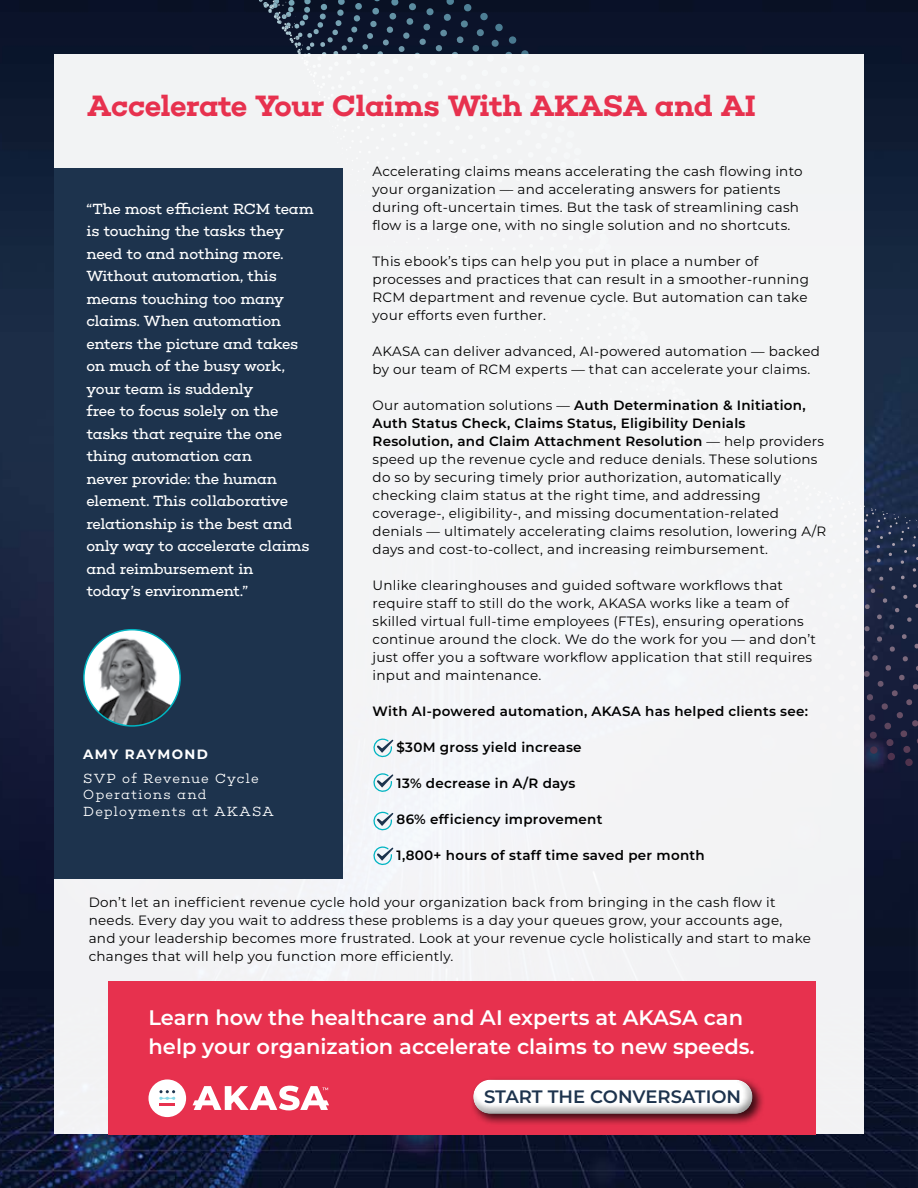
<style>
.page{position:relative;width:918px;height:1188px;background:#fff}
.page>*{position:absolute;margin:0;border:0;box-sizing:border-box;transform-origin:0 0}
.t1{font:600 30px "Choplin";letter-spacing:-.02em;color:#e7314e}
.t2{font:600 21px/28.8px "Montserrat";color:#fff}
.t3{font:600 18px "Montserrat";color:#1d334d}
.t4{font:15px/22.5px "Choplin";letter-spacing:-.02em;color:#fff}
.t5{font:13.5px/18px "Montserrat";letter-spacing:.02em;color:#000}
.t6{font:600 13.5px "Montserrat";letter-spacing:.02em;color:#000}
.t7{font:300 13.5px/16.5px "Choplin";letter-spacing:.08em;color:#fff}
.t8{font:700 13.5px "Montserrat";letter-spacing:.1em;color:#fff}
.s1{font-weight:600}
</style>
<div class="page">
<img style="left:0;top:0;width:918px;height:1188px">
<svg style="left:242px;top:0;width:37px;height:54px;background:#131d33"></svg>
<svg style="left:279px;top:0;width:441px;height:54px;background:#121d33"></svg>
<div style="left:54px;top:54px;width:810px;height:1080px;background:#f3f4f5"></div>
<div style="left:108px;top:981px;width:708px;height:154px;background:#e7314e"></div>
<div style="left:54px;top:168px;width:288px;height:711px;background:#1d334d"></div>
<img style="left:84px;top:630px;width:96px;height:96px;border-radius:48px">
<div style="left:83px;top:629px;width:98px;height:98px;border:2px solid #00b5c2;border-radius:50%"></div>
<svg style="left:373px;top:738px;width:20px;height:20px"></svg>
<svg style="left:373px;top:773px;width:20px;height:19px"></svg>
<svg style="left:373px;top:811px;width:20px;height:20px"></svg>
<svg style="left:373px;top:846px;width:20px;height:19px"></svg>
<div style="left:470px;top:1076px;width:295px;height:51px;background:#000;opacity:.75"></div>
<div style="left:462px;top:1069px;width:297px;height:43px;background:#e7314e"></div>
<div style="left:466px;top:1077px;width:297px;height:45px;background:#000;opacity:.75"></div>
<div style="left:148px;top:1079px;width:38px;height:38px;background:#fff;border-radius:50%"></div>
<svg style="left:159px;top:1090px;width:17px;height:16px"></svg>
<svg style="left:193px;top:1086px;width:136px;height:24px"></svg>
<h1 class="t1" style="left:87px;top:88px;width:670px">Accelerate Your Claims With AKASA and AI</h1>
<p class="t4" style="left:86px;top:197px;width:229px">“The most efficient RCM team is touching the tasks they need to and nothing more.<br>Without automation, this means touching too many claims. When automation enters the picture and takes on much of the busy work, your team is suddenly<br>free to focus solely on the tasks that require the one thing automation can<br>never provide: the human element. This collaborative relationship is the best and only way to accelerate claims and reimbursement in<br>today’s environment.”</p>
<p class="t8" style="left:83px;top:744px;width:126px">AMY RAYMOND</p>
<p class="t7" style="left:83px;top:770px;width:192px">SVP of Revenue Cycle<br>Operations and<br>Deployments at AKASA</p>
<p class="t5" style="left:373px;top:162px;width:432px">Accelerating claims means accelerating the cash flowing into your organization — and accelerating answers for patients during oft-uncertain times. But the task of streamlining cash flow is a large one, with no single solution and no shortcuts.</p>
<p class="t5" style="left:373px;top:252px;width:438px">This ebook’s tips can help you put in place a number of processes and practices that can result in a smoother-running RCM department and revenue cycle. But automation can take your efforts even further.</p>
<p class="t5" style="left:373px;top:342px;width:449px">AKASA can deliver advanced, AI-powered automation — backed by our team of RCM experts — that can accelerate your claims.</p>
<p class="t5" style="left:373px;top:396px;width:455px">Our automation solutions — <span class="s1">Auth Determination &amp; Initiation, Auth Status Check, Claims Status, Eligibility Denials Resolution, and Claim Attachment Resolution</span> — help providers speed up the revenue cycle and reduce denials. These solutions do so by securing timely prior authorization, automatically checking claim status at the right time, and addressing coverage-, eligibility-, and missing documentation-related denials — ultimately accelerating claims resolution, lowering A/R days and cost-to-collect, and increasing reimbursement.</p>
<p class="t5" style="left:373px;top:576px;width:445px">Unlike clearinghouses and guided software workflows that require staff to still do the work, AKASA works like a team of skilled virtual full-time employees (FTEs), ensuring operations continue around the clock. We do the work for you — and don’t just offer you a software workflow application that still requires input and maintenance.</p>
<p class="t6" style="left:373px;top:701px;width:437px">With AI-powered automation, AKASA has helped clients see:</p>
<p class="t6" style="left:397px;top:737px;width:187px">$30M gross yield increase</p>
<p class="t6" style="left:397px;top:773px;width:180px">13% decrease in A/R days</p>
<p class="t6" style="left:397px;top:809px;width:207px">86% efficiency improvement</p>
<p class="t6" style="left:397px;top:845px;width:310px">1,800+ hours of staff time saved per month</p>
<p class="t5" style="left:89px;top:893px;width:724px">Don’t let an inefficient revenue cycle hold your organization back from bringing in the cash flow it needs. Every day you wait to address these problems is a day your queues grow, your accounts age, and your leadership becomes more frustrated. Look at your revenue cycle holistically and start to make changes that will help you function more efficiently.</p>
<h2 class="t2" style="left:148px;top:1002px;width:608px">Learn how the healthcare and AI experts at AKASA can help your organization accelerate claims to new speeds.</h2>
<h3 class="t3" style="left:484px;top:1084px;width:259px">START THE CONVERSATION</h3>
</div>
